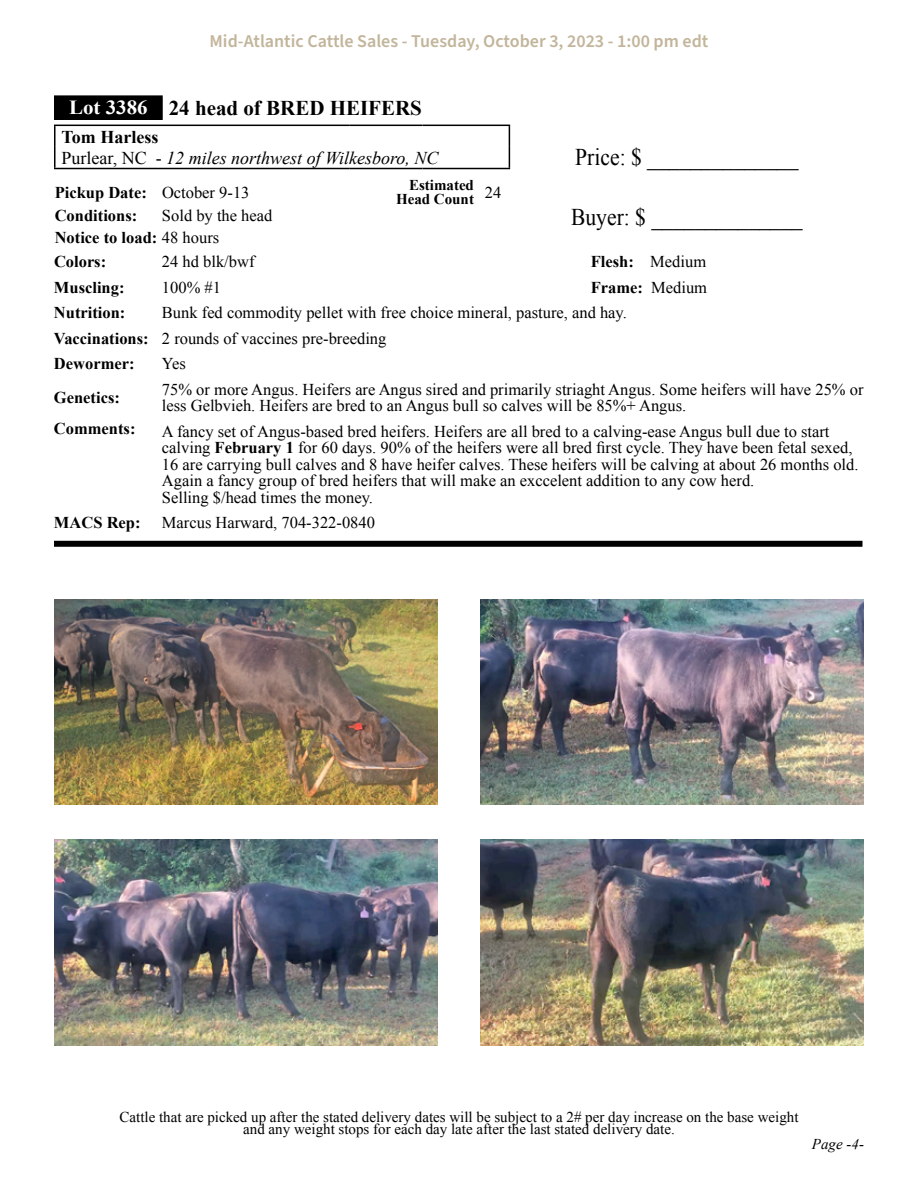
<style>
.page{position:relative;width:918px;height:1188px;background:#fff}
.page>*{position:absolute;margin:0;border:0;box-sizing:border-box;transform-origin:0 0}
.t1{font:24px "Times New Roman";color:#000;scale:.9 1}
.t2{font:700 21px "Times New Roman";color:#000}
.t3{font:600 18px "Source Sans Pro";color:#c2b59b}
.t4{font:italic 18px "Times New Roman";color:#000}
.t5{font:700 18px "Times New Roman";color:#000}
.t6{font:16.5px/16.5px "Times New Roman";color:#000}
.t7{font:700 16.5px "Times New Roman";color:#000}
.t8{font:15px/12px "Times New Roman";color:#000;text-align:center}
.t9{font:700 15px/13.5px "Times New Roman";color:#000}
.t10{font:italic 15px "Times New Roman";color:#000}
.s1{font-size:19.95px;color:#fff}
.s2{font-style:normal}
.s3{font-weight:400}
.s4{font-weight:700}
</style>
<div class="page">
<div style="left:55px;top:96px;width:107px;height:24px;background:#000"></div>
<hr style="left:54px;top:95px;width:109px;height:2px;background:#000">
<hr style="left:54px;top:97px;width:2px;height:23px;background:#000">
<hr style="left:161px;top:97px;width:2px;height:23px;background:#000">
<hr style="left:54px;top:125px;width:108px;height:1px;background:#000">
<hr style="left:54px;top:126px;width:2px;height:21px;background:#000">
<hr style="left:162px;top:125px;width:187px;height:1px;background:#000">
<svg style="left:349px;top:125px;width:29px;height:1px"></svg>
<hr style="left:378px;top:125px;width:45px;height:1px;background:#000">
<hr style="left:423px;top:125px;width:54px;height:1px;background:#000">
<hr style="left:477px;top:125px;width:33px;height:1px;background:#000">
<svg style="left:509px;top:126px;width:1px;height:42px"></svg>
<hr style="left:54px;top:147px;width:2px;height:21px;background:#000">
<hr style="left:54px;top:168px;width:108px;height:1px;background:#000">
<hr style="left:162px;top:168px;width:187px;height:1px;background:#000">
<svg style="left:349px;top:168px;width:29px;height:1px"></svg>
<hr style="left:378px;top:168px;width:45px;height:1px;background:#000">
<hr style="left:423px;top:168px;width:54px;height:1px;background:#000">
<hr style="left:477px;top:168px;width:33px;height:1px;background:#000">
<div style="left:54px;top:541px;width:808px;height:6px;background:#000"></div>
<img style="left:54px;top:599px;width:384px;height:206px">
<img style="left:480px;top:599px;width:384px;height:206px">
<img style="left:54px;top:840px;width:384px;height:205px">
<img style="left:480px;top:840px;width:384px;height:205px">
<p class="t3" style="left:210px;top:29px;width:500px">Mid-Atlantic Cattle Sales - Tuesday, October 3, 2023 - 1:00 pm edt</p>
<p class="t2" style="left:69px;top:94px;width:354px"><span class="s1">Lot 3386</span> 24 head of BRED HEIFERS</p>
<p class="t5" style="left:62px;top:124px;width:98px">Tom Harless</p>
<h1 class="t1" style="left:575px;top:141px;width:249px">Price: $ ______________</h1>
<h1 class="t1" style="left:571px;top:201px;width:259px">Buyer: $ ______________</h1>
<p class="t4" style="left:62px;top:145px;width:379px"><span class="s2">Purlear, NC -</span> 12 miles northwest of Wilkesboro, NC</p>
<p class="t7" style="left:55px;top:181px;width:196px">Pickup Date: <span class="s3">October 9-13</span></p>
<p class="t9" style="left:396px;top:178px;width:107px;text-indent:13px">Estimated<br>Head Count <sup>24</sup></p>
<p class="t7" style="left:55px;top:204px;width:84px">Conditions:</p>
<p class="t6" style="left:55px;top:204px;width:219px;line-height:22.4px;text-indent:107px">Sold by the head<br><span class="s4">Notice to load:</span> 48 hours</p>
<p class="t7" style="left:54px;top:250px;width:54px">Colors:</p>
<p class="t6" style="left:162px;top:253px;width:94px">24 hd blk/bwf</p>
<p class="t7" style="left:591px;top:251px;width:117px">Flesh: <span class="s3">Medium</span></p>
<p class="t7" style="left:54px;top:276px;width:72px">Muscling:</p>
<p class="t6" style="left:162px;top:279px;width:61px">100% #1</p>
<p class="t7" style="left:591px;top:276px;width:118px">Frame: <span class="s3">Medium</span></p>
<p class="t7" style="left:54px;top:301px;width:73px">Nutrition:</p>
<p class="t6" style="left:54px;top:300px;width:574px;line-height:25.5px;text-indent:108px">Bunk fed commodity pellet with free choice mineral, pasture, and hay.<br><span class="s4">Vaccinations:</span> 2 rounds of vaccines pre-breeding<br><span class="s4">Dewormer:</span></p>
<p class="t6" style="left:162px;top:355px;width:26px">Yes</p>
<p class="t7" style="left:54px;top:386px;width:67px">Genetics:</p>
<p class="t6" style="left:162px;top:381px;width:703px">75% or more Angus. Heifers are Angus sired and primarily striaght Angus. Some heifers will have 25% or less Gelbvieh. Heifers are bred to an Angus bull so calves will be 85%+ Angus.</p>
<p class="t7" style="left:54px;top:417px;width:83px">Comments:</p>
<p class="t6" style="left:162px;top:423px;width:698px">A fancy set of Angus-based bred heifers. Heifers are all bred to a calving-ease Angus bull due to start calving <span class="s4">February 1</span> for 60 days. 90% of the heifers were all bred first cycle. They have been fetal sexed, 16 are carrying bull calves and 8 have heifer calves. These heifers will be calving at about 26 months old.<br>Again a fancy group of bred heifers that will make an exccelent addition to any cow herd.<br>Selling $/head times the money.</p>
<p class="t7" style="left:54px;top:511px;width:88px">MACS Rep:</p>
<p class="t6" style="left:162px;top:514px;width:215px">Marcus Harward, 704-322-0840</p>
<p class="t8" style="left:120px;top:1111px;width:681px">Cattle that are picked up after the stated delivery dates will be subject to a 2# per day increase on the base weight and any weight stops for each day late after the last stated delivery date.</p>
<p class="t10" style="left:812px;top:1133px;width:54px">Page -4-</p>
</div>
